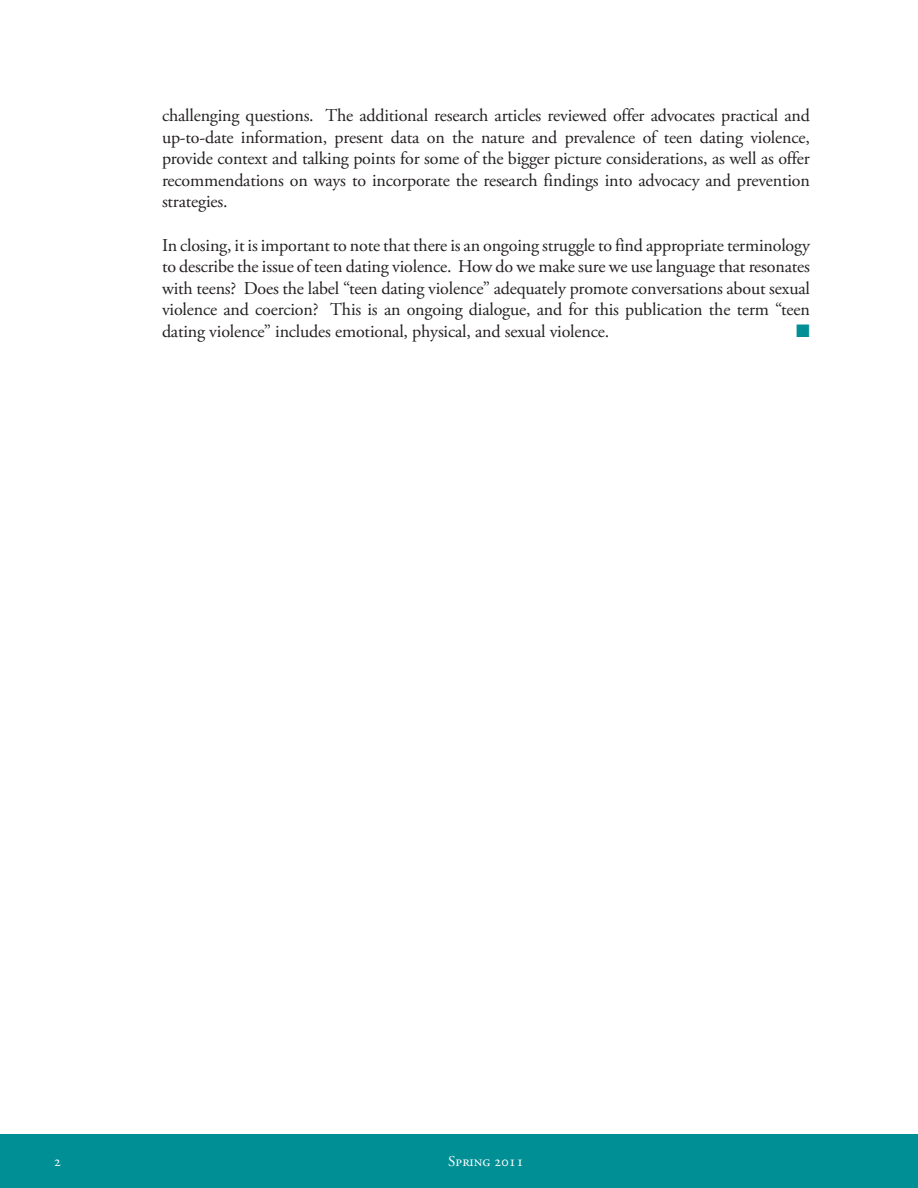
<style>
.page{position:relative;width:918px;height:1188px;background:#fff}
.page>*{position:absolute;margin:0;border:0;box-sizing:border-box;transform-origin:0 0}
.t1{font:18px/21.6px "Adobe Garamond Pro";letter-spacing:-.01em;color:#231f20;text-align:justify}
.t2{font:18px "Zapf Dingbats";color:#008f95}
.t3{font:15px "Adobe Garamond Pro";color:#fff}
</style>
<div class="page">
<div style="left:0;top:1134px;width:918px;height:54px;background:#008f95"></div>
<p class="t1" style="left:162px;top:105px;width:650px">challenging questions. The additional research articles reviewed offer advocates practical and up-to-date information, present data on the nature and prevalence of teen dating violence, provide context and talking points for some of the bigger picture considerations, as well as offer recommendations on ways to incorporate the research findings into advocacy and prevention strategies.</p>
<p class="t1" style="left:162px;top:235px;width:650px">In closing, it is important to note that there is an ongoing struggle to find appropriate terminology to describe the issue of teen dating violence. How do we make sure we use language that resonates with teens? Does the label “teen dating violence” adequately promote conversations about sexual violence and coercion? This is an ongoing dialogue, and for this publication the term “teen dating violence” includes emotional, physical, and sexual violence.</p>
<p class="t2" style="left:796px;top:322px;width:15px">■</p>
<p class="t3" style="left:54px;top:1153px;width:9px">2</p>
<p class="t3" style="left:448px;top:1153px;width:77px">Spring 2011</p>
</div>
